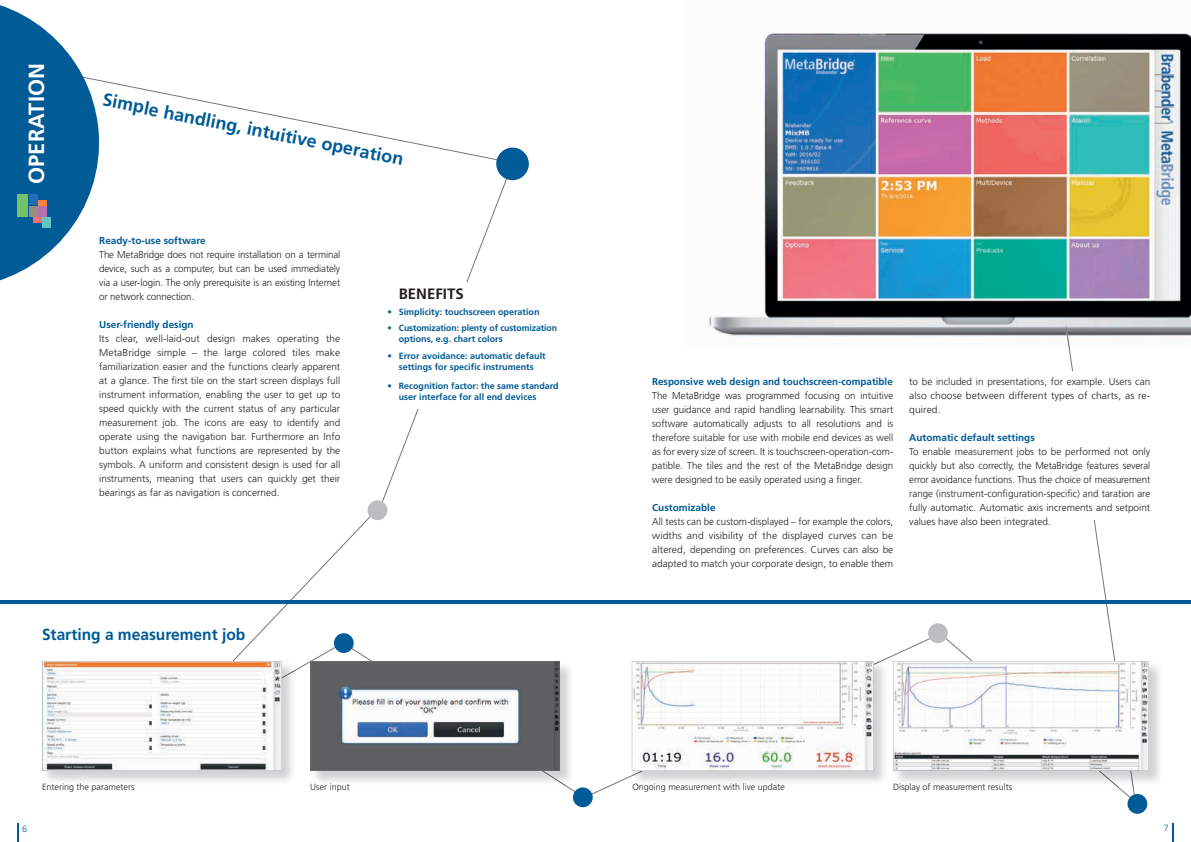
<style>
.page{position:relative;width:1191px;height:842px;background:#fff}
.page>*{position:absolute;margin:0;border:0;box-sizing:border-box;transform-origin:0 0}
.t1{font:700 22px "Frutiger LT Std";color:#fff}
.t2{font:700 18px "Frutiger LT Std";color:#005b97}
.t3{font:700 16px "Frutiger LT Std";color:#005b97}
.t4{font:700 15px "Frutiger LT Std";color:#231f20}
.t5{font:300 10px/14px "Frutiger LT Std";color:#231f20;text-align:justify}
.t6{font:700 10px "Frutiger LT Std";color:#005b97}
.t7{font:700 9px/10.8px "Frutiger LT Std";color:#005b97}
.t8{font:300 9px "Frutiger LT Std";color:#231f20}
.t9{font:300 9px "Frutiger LT Std";color:#005b97}
</style>
<div class="page">
<svg style="left:18px;top:824px;width:1px;height:18px"></svg>
<svg style="left:1172px;top:824px;width:1px;height:18px"></svg>
<svg style="left:105px;top:81px;width:390px;height:79px"></svg>
<svg style="left:382px;top:181px;width:125px;height:319px"></svg>
<svg style="left:0;top:5px;width:105px;height:276px"></svg>
<img style="left:632px;top:661px;width:249px;height:115px">
<svg style="left:632px;top:661px;width:241px;height:110px"></svg>
<svg style="left:495px;top:147px;width:34px;height:34px"></svg>
<svg style="left:893px;top:348px;width:255px;height:466px"></svg>
<div style="left:1070px;top:371px;width:30px;height:106px;background:#fff"></div>
<div style="left:1081px;top:459px;width:24px;height:61px;background:#fff"></div>
<hr style="left:0;top:601px;width:1191px;height:3px;background:#005b97">
<svg style="left:42px;top:500px;width:551px;height:308px"></svg>
<div style="left:441px;top:282px;width:58px;height:19px;background:#fff"></div>
<div style="left:387px;top:287px;width:172px;height:122px;background:#fff"></div>
<div style="left:17px;top:194px;width:11px;height:23px;background:#73c26a"></div>
<div style="left:29px;top:194px;width:8px;height:11px;background:#226bb5"></div>
<div style="left:29px;top:206px;width:8px;height:11px;background:#968f7c"></div>
<div style="left:38px;top:200px;width:8px;height:5px;background:#f5843a"></div>
<div style="left:38px;top:206px;width:8px;height:11px;background:#b970ae"></div>
<div style="left:42px;top:217px;width:9px;height:11px;background:#64c6c3"></div>
<div style="left:33px;top:217px;width:9px;height:5px;background:#f26f6f"></div>
<img style="left:707px;top:33px;width:484px;height:315px">
<img style="left:1065px;top:326px;width:4px;height:22px">
<h1 class="t1" style="left:24px;top:184px;width:122px;rotate:-90deg">OPERATION</h1>
<h2 class="t2" style="left:105px;top:90px;width:308px;rotate:11deg">Simple handling, intuitive operation</h2>
<p class="t6" style="left:99px;top:234px;width:108px">Ready-to-use software</p>
<p class="t5" style="left:99px;top:247px;width:242px">The MetaBridge does not require installation on a terminal device, such as a computer, but can be used immediately via a user-login. The only prerequisite is an existing Internet or network connection.</p>
<p class="t6" style="left:99px;top:318px;width:96px">User-friendly design</p>
<p class="t5" style="left:99px;top:331px;width:242px">Its clear, well-laid-out design makes operating the MetaBridge simple – the large colored tiles make familiarization easier and the functions clearly apparent at a glance. The first tile on the start screen displays full instrument information, enabling the user to get up to speed quickly with the current status of any particular measurement job. The icons are easy to identify and operate using the navigation bar. Furthermore an Info button explains what functions are represented by the symbols. A uniform and consistent design is used for all instruments, meaning that users can quickly get their bearings as far as navi gation is concerned.</p>
<h3 class="t4" style="left:399px;top:284px;width:67px">BENEFITS</h3>
<p class="t7" style="left:387px;top:306px;width:154px">• Simplicity: touchscreen operation</p>
<p class="t7" style="left:399px;top:323px;width:160px;text-indent:-11px">• Customization: plenty of customization options, e.g. chart colors</p>
<p class="t7" style="left:387px;top:350px;width:160px;text-align:center">• Error avoidance: automatic default settings for specific instruments</p>
<p class="t7" style="left:399px;top:380px;width:161px;text-indent:-11px">• Recognition factor: the same standard user interface for all end devices</p>
<h3 class="t3" style="left:42px;top:625px;width:205px">Starting a measurement job</h3>
<p class="t6" style="left:652px;top:376px;width:242px">Responsive web design and touchscreen-compatible</p>
<p class="t5" style="left:652px;top:389px;width:242px">The MetaBridge was programmed focusing on intuitive user guidance and rapid handling learnability. This smart software automatically adjusts to all resolutions and is therefore suitable for use with mobile end devices as well as for every size of screen. It is touchscreen-operation-com&shy;patible. The tiles and the rest of the MetaBridge design were designed to be easily operated using a finger.</p>
<p class="t6" style="left:652px;top:502px;width:65px">Customizable</p>
<p class="t5" style="left:652px;top:515px;width:242px">All tests can be custom-displayed – for example the colors, widths and visibility of the displayed curves can be altered, depending on preferences. Curves can also be adapted to match your corporate design, to enable them</p>
<p class="t5" style="left:909px;top:375px;width:242px">to be included in presentations, for example. Users can also choose between different types of charts, as re&shy;quired.</p>
<p class="t6" style="left:909px;top:432px;width:127px">Automatic default settings</p>
<p class="t5" style="left:909px;top:445px;width:242px">To enable measurement jobs to be performed not only quickly but also correctly, the MetaBridge features several error avoidance functions. Thus the choice of measurement range (instrument-configuration-specific) and taration are fully automatic. Automatic axis increments and setpoint values have also been integrated.</p>
<p class="t8" style="left:42px;top:782px;width:94px">Entering the parameters</p>
<p class="t8" style="left:310px;top:782px;width:41px">User input</p>
<p class="t8" style="left:632px;top:782px;width:154px">Ongoing measurement with live update</p>
<p class="t8" style="left:893px;top:782px;width:121px">Display of measurement results</p>
<p class="t9" style="left:22px;top:823px;width:7px">6</p>
<p class="t9" style="left:1163px;top:823px;width:7px">7</p>
</div>
